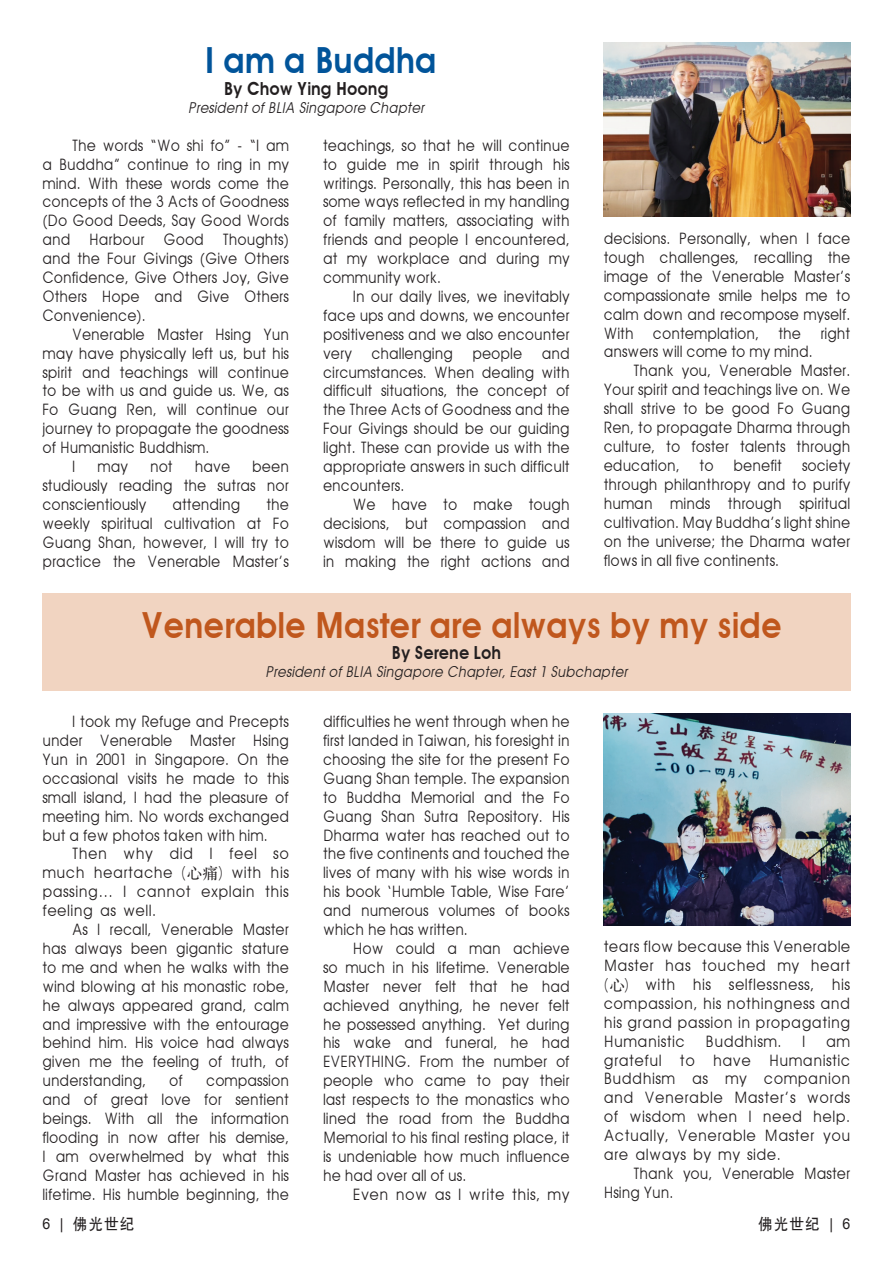
<style>
.page{position:relative;width:893px;height:1265px;background:#fff}
.page>*{position:absolute;margin:0;border:0;box-sizing:border-box;transform-origin:0 0}
.t1{font:600 36px "Avant Garde";color:#c0571d;scale:.9 1}
.t2{font:600 36px "Avant Garde";color:#01549a;scale:.9 1}
.t3{font:600 18px "Avant Garde";color:#231f20;scale:.9 1}
.t4{font:15.75px/18.9px "Avant Garde";color:#231f20;text-align:justify;scale:.9 1}
.t5{font:15.75px/18.9px "Avant Garde";color:#231f20;text-align:justify;scale:.93 1}
.t6{font:15.75px "Avant Garde";letter-spacing:.03em;color:#231f20;scale:.93 1}
.t7{font:italic 15px "Avant Garde";color:#231f20;scale:.9 1}
.t8{font:15px "SIL Hei Med Jian";letter-spacing:.11em;color:#231f20;scale:.95 1}
.s1{font-family:"ST Yuanti SC Light"}
.s2{font-family:"ST Songti SC Regular"}
.s3{font-family:"Arial"}
</style>
<div class="page">
<div style="left:42px;top:593px;width:808px;height:98px;background:#f1d4c1"></div>
<img style="left:604px;top:42px;width:246px;height:175px">
<img style="left:604px;top:713px;width:246px;height:213px">
<h1 class="t2" style="left:205px;top:39px;width:259px">I am a Buddha</h1>
<p class="t3" style="left:224px;top:78px;width:184px">By Chow Ying Hoong</p>
<p class="t7" style="left:188px;top:98px;width:268px">Presidentof BLIA Singapore Chapter</p>
<p class="t4" style="left:323px;top:136px;width:276px">teachings, so that he will continue to guide me in spirit through his writings. Personally, this has been in some ways reflected in my handling of family matters, associating with friends and people I encountered, at my workplace and during my community work.</p>
<p class="t4" style="left:323px;top:287px;width:276px;text-indent:30px">In our daily lives, we inevitably face ups and downs, we encounter positiveness and we also encounter very challenging people and circumstances. When dealing with difficult situations, the concept of the Three Acts of Goodness and the Four Givings should be our guiding light. These can provide us with the appropriate answers in such difficult encounters.</p>
<p class="t4" style="left:323px;top:495px;width:276px;text-indent:30px">We have to make tough decisions, but compassion and wisdom will be there to guide us in making the right actions and</p>
<p class="t4" style="left:42px;top:136px;width:276px;text-indent:30px">The words “Wo shi fo” - “I am a Buddha” continue to ring in my mind. With these words come the concepts of the 3 Acts of Goodness (Do Good Deeds, Say Good Words and Harbour Good Thoughts) and the Four Givings (Give Others Confidence, Give Others Joy, Give Others Hope and Give Others Convenience).</p>
<p class="t4" style="left:72px;top:325px;width:242px">Venerable Master Hsing Yun</p>
<p class="t4" style="left:42px;top:343px;width:275px">may have physically left us, but his</p>
<p class="t4" style="left:42px;top:362px;width:276px">spirit and teachings will continue</p>
<p class="t4" style="left:42px;top:381px;width:276px">to be with us and guide us. We, as</p>
<p class="t4" style="left:42px;top:400px;width:276px">Fo Guang Ren, will continue our</p>
<p class="t4" style="left:42px;top:419px;width:276px">journey to propagate the goodness</p>
<p class="t4" style="left:42px;top:438px;width:187px">of Humanistic Buddhism.</p>
<p class="t4" style="left:72px;top:457px;width:5px">I</p>
<p class="t4" style="left:97px;top:457px;width:35px">may</p>
<p class="t4" style="left:150px;top:457px;width:27px">not</p>
<p class="t4" style="left:195px;top:457px;width:41px">have</p>
<p class="t4" style="left:42px;top:457px;width:276px;text-indent:210px">been studiously reading the sutras nor conscientiously</p>
<p class="t4" style="left:42px;top:495px;width:276px;text-indent:224px">the weekly spiritual cultivation at Fo Guang Shan, however, I will try to practice the Venerable Master’s</p>
<p class="t4" style="left:172px;top:495px;width:77px">attending</p>
<p class="t4" style="left:604px;top:229px;width:276px">decisions. Personally, when I face tough challenges, recalling the image of the Venerable Master’s compassionate smile helps me to calm down and recompose myself.<br>With contemplation, the right answers will come to my mind.</p>
<p class="t4" style="left:604px;top:361px;width:276px;text-indent:30px">Thank you, Venerable Master.<br>Your spirit and teachings live on. We shall strive to be good Fo Guang Ren, to propagate Dharma through culture, to foster talents through education,</p>
<p class="t4" style="left:699px;top:456px;width:17px">to</p>
<p class="t4" style="left:733px;top:456px;width:55px">benefit</p>
<p class="t4" style="left:604px;top:456px;width:276px;text-indent:198px">society through philanthropy and to purify human minds through spiritual cultivation. May Buddha’s light shine on the universe; the Dharma water flows in all five continents.</p>
<h1 class="t1" style="left:141px;top:603px;width:714px">Venerable Master are always by my side</h1>
<p class="t3" style="left:392px;top:642px;width:123px">By Serene Loh</p>
<p class="t7" style="left:265px;top:663px;width:408px">PresidentofBLIA Singapore Chapter,East1 Subchapter</p>
<p class="t4" style="left:323px;top:712px;width:276px">difficulties he went through when he first landed in Taiwan, his foresight in choosing the site for the present Fo Guang Shan temple. The expansion to Buddha Memorial and the Fo Guang Shan Sutra Repository. His Dharma water has reached out to the five continents and touched the lives of many with his wise words in his book ‘Humble Table, Wise Fare’ and numerous volumes of books which he has written.</p>
<p class="t4" style="left:323px;top:938px;width:276px;text-indent:30px">How could a man achieve so much in his lifetime. Venerable Master never felt that he had achieved anything, he never felt he possessed anything. Yet during his wake and funeral, he had EVERYTHING. From the number of people who came to pay their last respects to the monastics who lined the road from the Buddha Memorial to his final resting place, it is undeniable how much influence he had over all of us.</p>
<p class="t6" style="left:353px;top:1184px;width:235px">Even now as I write this, my</p>
<p class="t4" style="left:42px;top:712px;width:276px;text-indent:30px">I took my Refuge and Precepts under Venerable Master Hsing Yun in 2001 in Singapore. On the occasional visits he made to this small island, I had the pleasure of meeting him. No words exchanged but a few photos taken with him.</p>
<p class="t5" style="left:42px;top:844px;width:267px;text-indent:30px">Then why did I feel so much heartache <span class="s1">(</span><span class="s2">心痛</span><span class="s1">)</span> with his passing… I cannot explain this feeling as well.</p>
<p class="t4" style="left:42px;top:920px;width:276px;text-indent:30px">As I recall, Venerable Master has always been gigantic stature to me and when he walks with the wind blowing at his monastic robe, he always appeared grand, calm and impressive with the entourage behind him. His voice had always given me the feeling of truth, of understanding,</p>
<p class="t5" style="left:604px;top:937px;width:267px">tears flow because this Venerable Master has touched my heart <span class="s1">(</span><span class="s2">心</span><span class="s1">)</span> with his selflessness, his compassion, his nothingness and his grand passion in propagating Humanistic</p>
<p class="t6" style="left:705px;top:1031px;width:83px">Buddhism.</p>
<p class="t5" style="left:802px;top:1031px;width:5px">I</p>
<p class="t5" style="left:604px;top:1031px;width:267px;text-indent:222px">am grateful to have Humanistic Buddhism as my companion and Venerable Master’s words of wisdom when I need help.<br>Actually, Venerable Master you are always by my side.</p>
<p class="t4" style="left:604px;top:1163px;width:276px;text-indent:30px">Thank you, Venerable Master<br>Hsing Yun.</p>
<p class="t4" style="left:169px;top:1071px;width:17px">of</p>
<p class="t4" style="left:42px;top:1071px;width:276px;text-indent:164px">compassion and of great love for sentient beings. With all the information flooding in now after his demise, I am overwhelmed by what this Grand Master has achieved in his lifetime. His humble beginning, the</p>
<p class="t8" style="left:42px;top:1213px;width:99px"><span class="s3">6 |</span> 佛光世纪</p>
<p class="t8" style="left:758px;top:1213px;width:99px">佛光世纪 <span class="s3">| 6</span></p>
</div>
